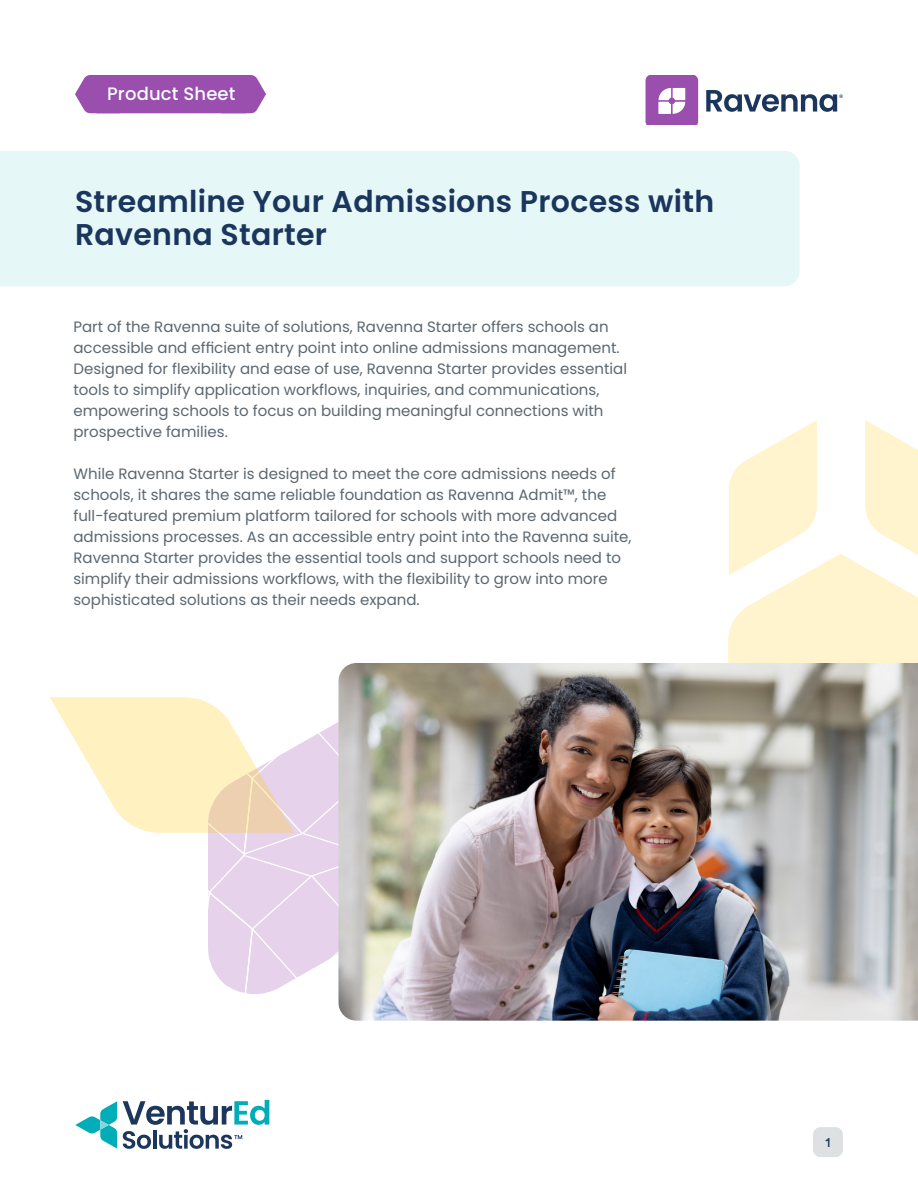
<style>
.page{position:relative;width:918px;height:1188px;background:#fff}
.page>*{position:absolute;margin:0;border:0;box-sizing:border-box;transform-origin:0 0}
.Cover_Title{font:600 30px/33px "Poppins";letter-spacing:.01em;color:#1b365d}
.Content_Tag{font:500 18px "Poppins";letter-spacing:.01em;color:#f5fefe}
.t1{font:15px/21px "Poppins";color:#5b6770}
.t2{font:12px "AUTHENTIC Sans 130";color:#1b365d}
</style>
<div class="page">
<div style="left:813px;top:1127px;width:30px;height:30px;background:#dee1e2;border-radius:8px"></div>
<svg style="left:75px;top:1101px;width:42px;height:48px"></svg>
<svg style="left:123px;top:1100px;width:146px;height:49px"></svg>
<svg style="left:728px;top:554px;width:190px;height:109px;background:#fff5d3"></svg>
<svg style="left:729px;top:420px;width:88px;height:155px"></svg>
<svg style="left:865px;top:420px;width:53px;height:155px"></svg>
<div style="left:413px;top:151px;width:387px;height:135px;background:#e6f7f8"></div>
<svg style="left:646px;top:75px;width:52px;height:49px"></svg>
<svg style="left:706px;top:90px;width:137px;height:22px"></svg>
<img style="left:339px;top:663px;width:579px;height:358px">
<svg style="left:0;top:75px;width:413px;height:931px"></svg>
<p class="Content_Tag" style="left:107px;top:84px;width:130px">Product Sheet</p>
<p class="Cover_Title" style="left:75px;top:185px;width:641px">Streamline Your Admissions Process with<br>Ravenna Starter</p>
<h5 class="t1" style="left:73px;top:316px;width:555px">Part of the Ravenna suite of solutions, Ravenna Starter offers schools an accessible and efficient entry point into online admissions management.<br>Designed for flexibility and ease of use, Ravenna Starter provides essential tools to simplify application workflows, inquiries, and communications, empowering schools to focus on building meaningful connections with prospective families.</h5>
<h5 class="t1" style="left:73px;top:463px;width:560px">While Ravenna Starter is designed to meet the core admissions needs of schools, it shares the same reliable foundation as Ravenna Admit™, the full-featured premium platform tailored for schools with more advanced admissions processes. As an accessible entry point into the Ravenna suite, Ravenna Starter provides the essential tools and support schools need to simplify their admissions workflows, with the flexibility to grow into more sophisticated solutions as their needs expand.</h5>
<p class="t2" style="left:825px;top:1135px;width:7px">1</p>
</div>
